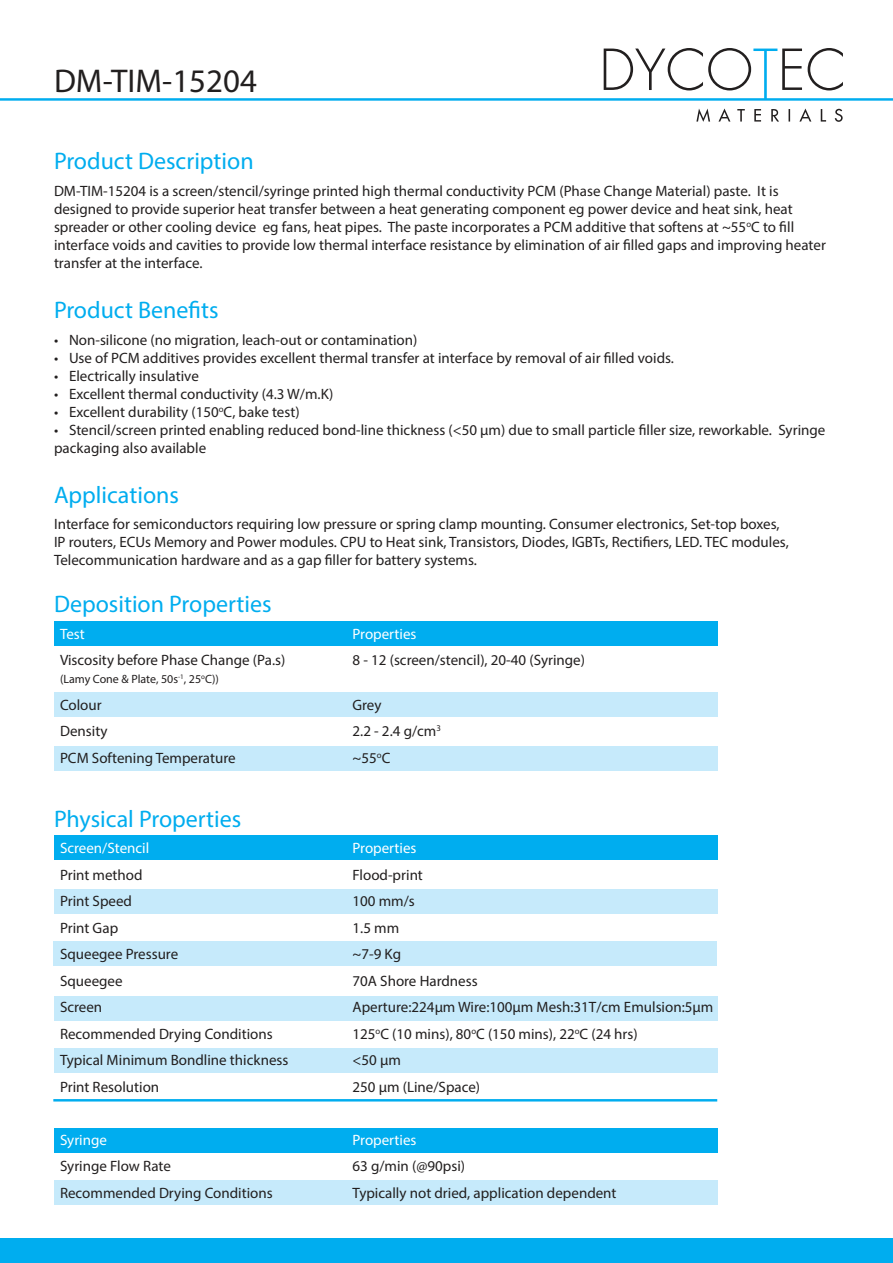
<style>
.page{position:relative;width:893px;height:1263px;background:#fff}
.page>*{position:absolute;margin:0;border:0;box-sizing:border-box;transform-origin:0 0}
.t1{font:33px "Myriad Pro";color:#221f1f}
.t2{font:24px "Myriad Pro";color:#00adef}
.t3{font:15px/18px "Myriad Pro";color:#221f1f}
.t4{font:15px "Myriad Pro";color:#fff}
.t5{font:12px "Myriad Pro";color:#221f1f}
</style>
<div class="page">
<div style="left:54px;top:1180px;width:664px;height:25px;background:#c6eafb"></div>
<div style="left:54px;top:1128px;width:664px;height:24px;background:#00adef"></div>
<div style="left:54px;top:746px;width:664px;height:24px;background:#c6eafb"></div>
<div style="left:54px;top:1048px;width:664px;height:25px;background:#c6eafb"></div>
<div style="left:54px;top:996px;width:664px;height:24px;background:#c6eafb"></div>
<div style="left:53px;top:941px;width:664px;height:25px;background:#c6eafb"></div>
<div style="left:54px;top:621px;width:664px;height:25px;background:#00adef"></div>
<div style="left:54px;top:835px;width:664px;height:25px;background:#00adef"></div>
<div style="left:54px;top:889px;width:664px;height:25px;background:#c6eafb"></div>
<div style="left:54px;top:692px;width:664px;height:25px;background:#c6eafb"></div>
<div style="left:0;top:1238px;width:893px;height:25px;background:#00adef"></div>
<hr style="left:0;top:98px;width:893px;height:3px;background:#00adef">
<svg style="left:696px;top:109px;width:147px;height:13px"></svg>
<svg style="left:604px;top:48px;width:239px;height:51px"></svg>
<hr style="left:53px;top:1099px;width:664px;height:2px;background:#00adef">
<h1 class="t1" style="left:54px;top:68px;width:204px">DM-TIM-15204</h1>
<h2 class="t2" style="left:54px;top:152px;width:201px">Product Description</h2>
<p class="t3" style="left:54px;top:183px;width:773px">DM-TIM-15204 is a screen/stencil/syringe printed high thermal conductivity PCM (Phase Change Material) paste. It is designed to provide superior heat transfer between a heat generating component eg power device and heat sink, heat spreader or other cooling device eg fans, heat pipes. The paste incorporates a PCM additive that softens at ~55<sup>o</sup>C to fill interface voids and cavities to provide low thermal interface resistance by elimination of air filled gaps and improving heater transfer at the interface.</p>
<h2 class="t2" style="left:54px;top:301px;width:166px">Product Benefits</h2>
<p class="t3" style="left:54px;top:332px;width:365px">• Non-silicone (no migration, leach-out or contamination)</p>
<p class="t3" style="left:54px;top:350px;width:621px">• Use of PCM additives provides excellent thermal transfer at interface by removal of air filled voids.</p>
<p class="t3" style="left:54px;top:368px;width:146px">• Electrically insulative</p>
<p class="t3" style="left:54px;top:386px;width:281px">• Excellent thermal conductivity (4.3 W/m.K)</p>
<p class="t3" style="left:54px;top:404px;width:247px">• Excellent durability (150<sup>o</sup>C, bake test)</p>
<p class="t3" style="left:54px;top:422px;width:773px">• Stencil/screen printed enabling reduced bond-line thickness (&lt;50 µm) due to small particle filler size, reworkable. Syringe packaging also available</p>
<h2 class="t2" style="left:54px;top:486px;width:126px">Applications</h2>
<p class="t3" style="left:54px;top:517px;width:736px">Interface for semiconductors requiring low pressure or spring clamp mounting. Consumer electronics, Set-top boxes,<br>IP routers, ECUs Memory and Power modules. CPU to Heat sink, Transistors, Diodes, IGBTs, Rectifiers, LED. TEC modules,<br>Telecommunication hardware and as a gap filler for battery systems.</p>
<h2 class="t2" style="left:54px;top:595px;width:219px">Deposition Properties</h2>
<p class="t4" style="left:60px;top:628px;width:26px">Test</p>
<p class="t4" style="left:353px;top:628px;width:65px">Properties</p>
<p class="t3" style="left:60px;top:652px;width:227px">Viscosity before Phase Change (Pa.s)</p>
<p class="t3" style="left:352px;top:652px;width:234px">8 - 12 (screen/stencil), 20-40 (Syringe)</p>
<p class="t5" style="left:60px;top:675px;width:160px">(Lamy Cone &amp; Plate, 50s<sup>-1</sup>, 25<sup>o</sup>C))</p>
<p class="t3" style="left:60px;top:697px;width:43px">Colour</p>
<p class="t3" style="left:352px;top:697px;width:31px">Grey</p>
<p class="t3" style="left:60px;top:723px;width:49px">Density</p>
<p class="t3" style="left:353px;top:723px;width:90px">2.2 - 2.4 g/cm<sup>3</sup></p>
<p class="t3" style="left:60px;top:750px;width:177px">PCM Softening Temperature</p>
<p class="t3" style="left:353px;top:750px;width:39px">~55<sup>o</sup>C</p>
<h2 class="t2" style="left:54px;top:809px;width:189px">Physical Properties</h2>
<p class="t4" style="left:60px;top:842px;width:91px">Screen/Stencil</p>
<p class="t4" style="left:352px;top:842px;width:65px">Properties</p>
<p class="t3" style="left:60px;top:867px;width:84px">Print method</p>
<p class="t3" style="left:353px;top:867px;width:72px">Flood-print</p>
<p class="t3" style="left:60px;top:893px;width:74px">Print Speed</p>
<p class="t3" style="left:353px;top:893px;width:64px">100 mm/s</p>
<p class="t3" style="left:60px;top:920px;width:60px">Print Gap</p>
<p class="t3" style="left:353px;top:920px;width:48px">1.5 mm</p>
<p class="t3" style="left:60px;top:946px;width:120px">Squeegee Pressure</p>
<p class="t3" style="left:352px;top:946px;width:50px">~7-9 Kg</p>
<p class="t3" style="left:60px;top:973px;width:64px">Squeegee</p>
<p class="t3" style="left:352px;top:973px;width:127px">70A Shore Hardness</p>
<p class="t3" style="left:60px;top:999px;width:44px">Screen</p>
<p class="t3" style="left:352px;top:999px;width:362px">Aperture:224µm Wire:100µm Mesh:31T/cm Emulsion:5µm</p>
<p class="t3" style="left:60px;top:1026px;width:214px">Recommended Drying Conditions</p>
<p class="t3" style="left:353px;top:1026px;width:287px">125<sup>o</sup>C (10 mins), 80<sup>o</sup>C (150 mins), 22<sup>o</sup>C (24 hrs)</p>
<p class="t3" style="left:60px;top:1052px;width:230px">Typical Minimum Bondline thickness</p>
<p class="t3" style="left:352px;top:1052px;width:50px">&lt;50 µm</p>
<p class="t3" style="left:60px;top:1079px;width:101px">Print Resolution</p>
<p class="t3" style="left:352px;top:1079px;width:129px">250 µm (Line/Space)</p>
<p class="t4" style="left:60px;top:1134px;width:49px">Syringe</p>
<p class="t4" style="left:352px;top:1134px;width:65px">Properties</p>
<p class="t3" style="left:60px;top:1158px;width:112px">Syringe Flow Rate</p>
<p class="t3" style="left:353px;top:1158px;width:114px">63 g/min (@90psi)</p>
<p class="t3" style="left:60px;top:1185px;width:214px">Recommended Drying Conditions</p>
<p class="t3" style="left:353px;top:1185px;width:265px">Typically not dried, application dependent</p>
</div>
